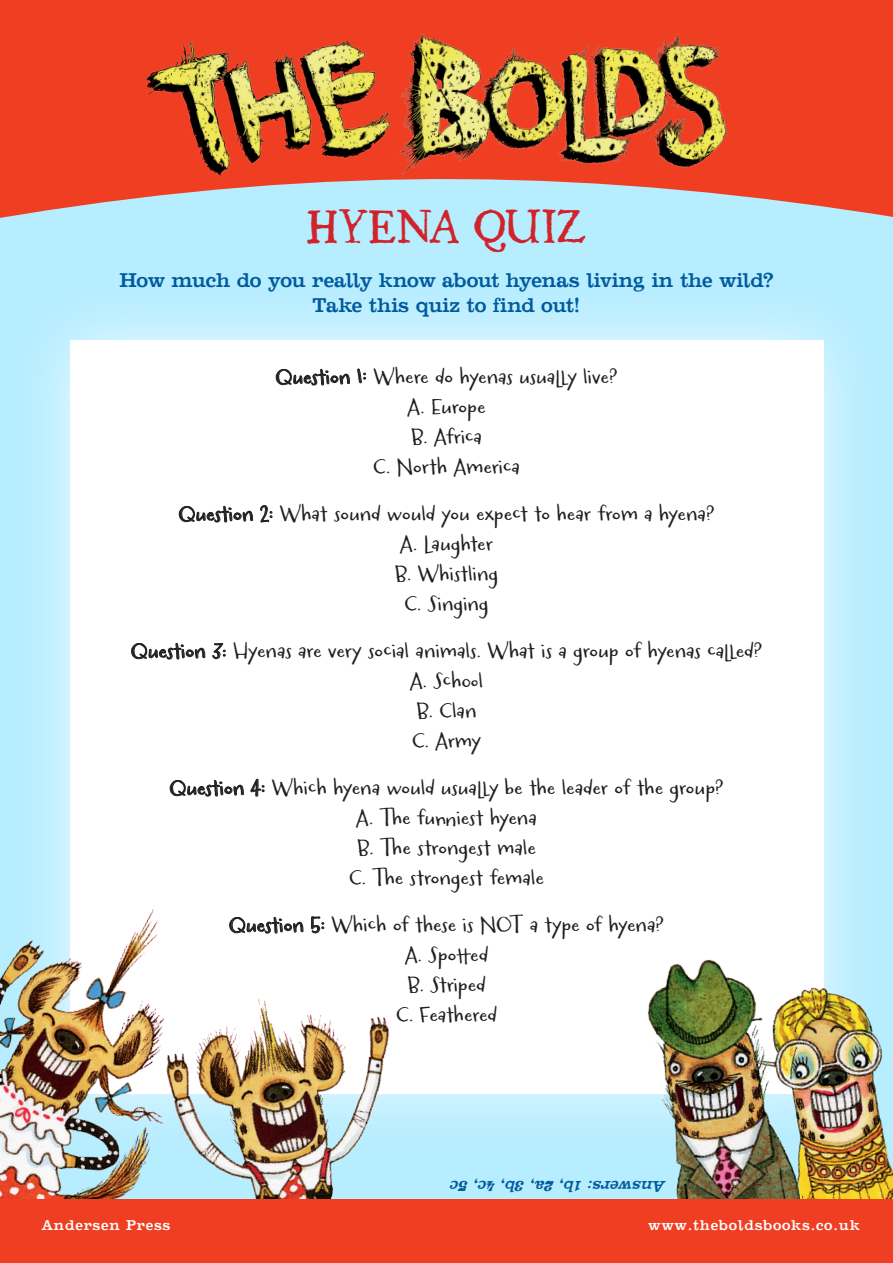
<style>
.page{position:relative;width:893px;height:1263px;background:#fff}
.page>*{position:absolute;margin:0;border:0;box-sizing:border-box;transform-origin:0 0}
.t1{font:42px "Ugly Qua";color:#d1232a}
.t2{font:21px/30px "Carrotflower";letter-spacing:.02em;color:#231f20;text-align:center}
.t3{font:21px "Classico";letter-spacing:-.015em;color:#015a9d}
.t4{font:italic 16.5px "Classico";color:#015a9d}
.t5{font:15px "Classico";letter-spacing:.05em;color:#fff}
</style>
<div class="page">
<div style="left:6px;top:277px;width:880px;height:880px;background:#fff;opacity:.75"></div>
<div style="left:70px;top:340px;width:753px;height:753px;background:#fff"></div>
<img style="left:250px;top:999px;width:224px;height:201px">
<img style="left:0;top:858px;width:250px;height:342px">
<img style="left:848px;top:946px;width:45px;height:254px">
<img style="left:553px;top:916px;width:295px;height:284px">
<svg style="left:0;top:0;width:893px;height:407px"></svg>
<div style="left:0;top:1200px;width:893px;height:63px;background:#ef3e22"></div>
<svg style="left:276px;top:369px;width:74px;height:17px"></svg>
<svg style="left:357px;top:365px;width:9px;height:18px"></svg>
<svg style="left:179px;top:506px;width:74px;height:17px"></svg>
<svg style="left:260px;top:505px;width:13px;height:18px"></svg>
<svg style="left:131px;top:643px;width:74px;height:17px"></svg>
<svg style="left:212px;top:643px;width:14px;height:16px"></svg>
<svg style="left:170px;top:780px;width:74px;height:17px"></svg>
<svg style="left:250px;top:778px;width:15px;height:19px"></svg>
<svg style="left:229px;top:917px;width:75px;height:17px"></svg>
<svg style="left:311px;top:916px;width:13px;height:17px"></svg>
<img style="left:137px;top:0;width:258px;height:188px">
<img style="left:395px;top:26px;width:345px;height:151px">
<p class="t1" style="left:306px;top:195px;width:283px">HYENA QUIZ</p>
<p class="t3" style="left:119px;top:272px;width:656px">How much do you really know about hyenas living in the wild?</p>
<p class="t3" style="left:313px;top:297px;width:269px">Take this quiz to find out!</p>
<p class="t2" style="left:275px;top:364px;width:344px">Question 1: Where do hyenas usually live?<br>A. Europe<br>B. Africa<br>C. North America</p>
<p class="t2" style="left:179px;top:501px;width:537px">Question 2: What sound would you expect to hear from a hyena?<br>A. Laughter<br>B. Whistling<br>C. Singing</p>
<p class="t2" style="left:131px;top:638px;width:633px">Question 3: Hyenas are very social animals. What is a group of hyenas called?<br>A. School<br>B. Clan<br>C. Army</p>
<p class="t2" style="left:169px;top:775px;width:556px">Question 4: Which hyena would usually be the leader of the group?<br>A. The funniest hyena<br>B. The strongest male<br>C. The strongest female</p>
<p class="t2" style="left:229px;top:912px;width:437px">Question 5: Which of these is NOT a type of hyena?<br>A. Spotted<br>B. Striped<br>C. Feathered</p>
<p class="t4" style="left:666px;top:1193px;width:221px;rotate:-180deg">Answers: 1b, 2a, 3b, 4c, 5c</p>
<p class="t5" style="left:41px;top:1219px;width:131px">Andersen Press</p>
<p class="t5" style="left:648px;top:1219px;width:213px">www.theboldsbooks.co.uk</p>
</div>
